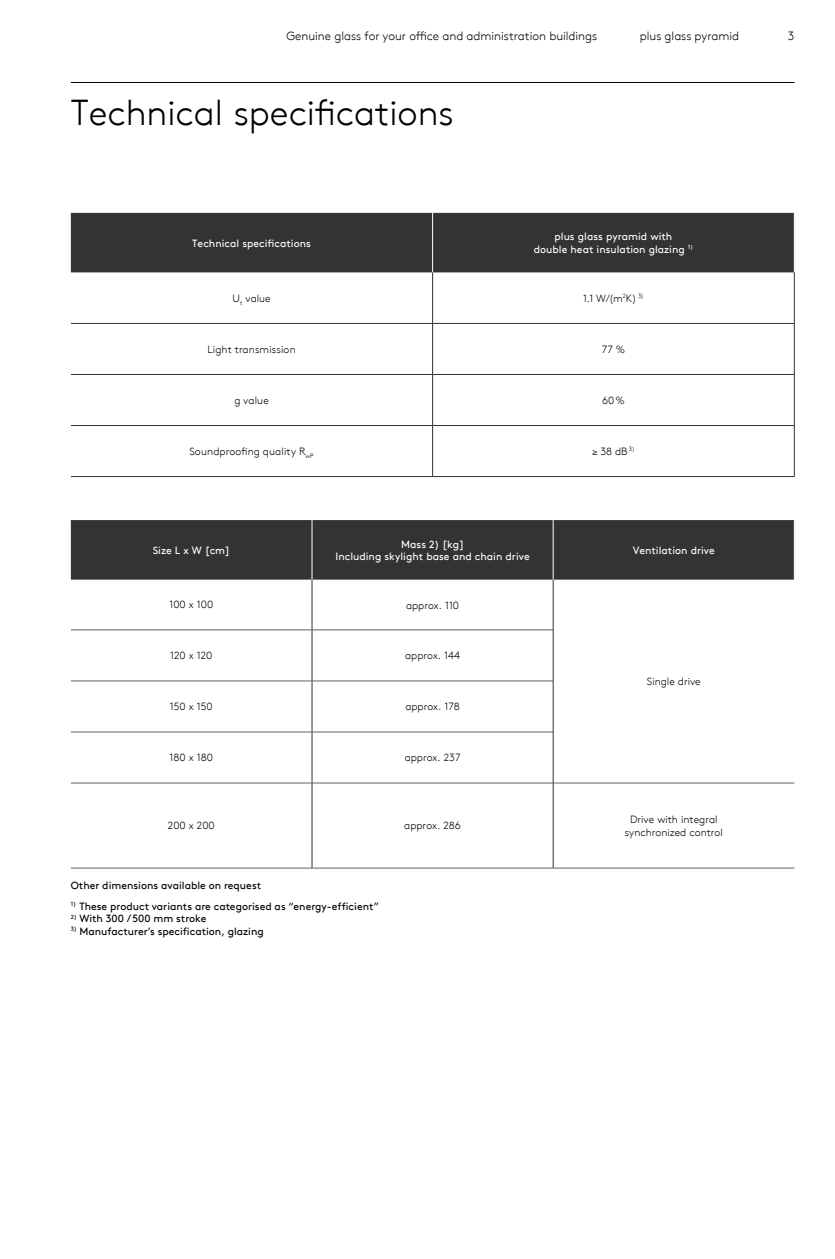
<style>
.page{position:relative;width:835px;height:1259px;background:#fff}
.page>*{position:absolute;margin:0;border:0;box-sizing:border-box;transform-origin:0 0}
.t1{font:300 36px "Kingspan Brown TT";color:#000}
.t2{font:300 12px "Kingspan Brown TT";color:#000}
.t3{font:300 10.5px/12.6px "Kingspan Brown TT";color:#000;text-align:center}
.t4{font:10.5px "Kingspan Brown TT";color:#000}
.t5{font:10.5px/12.6px "Kingspan Brown TT";color:#fff;text-align:center}
</style>
<div class="page">
<hr style="left:71px;top:82px;width:723px;height:1px;background:#000">
<div style="left:71px;top:520px;width:722px;height:59px;background:#343233"></div>
<hr style="left:71px;top:630px;width:240px;height:1px;background:#636362">
<hr style="left:312px;top:630px;width:240px;height:1px;background:#636362">
<hr style="left:71px;top:681px;width:240px;height:1px;background:#636362">
<hr style="left:312px;top:681px;width:240px;height:1px;background:#636362">
<hr style="left:71px;top:732px;width:240px;height:1px;background:#636362">
<hr style="left:312px;top:732px;width:240px;height:1px;background:#636362">
<hr style="left:71px;top:783px;width:240px;height:1px;background:#636362">
<hr style="left:312px;top:783px;width:240px;height:1px;background:#636362">
<hr style="left:553px;top:783px;width:240px;height:1px;background:#636362">
<hr style="left:71px;top:868px;width:241px;height:1px;background:#636362">
<hr style="left:312px;top:868px;width:241px;height:1px;background:#636362">
<hr style="left:553px;top:868px;width:240px;height:1px;background:#636362">
<hr style="left:311px;top:520px;width:1px;height:59px;background:#fff">
<hr style="left:552px;top:520px;width:1px;height:59px;background:#fff">
<hr style="left:311px;top:579px;width:1px;height:51px;background:#343233">
<hr style="left:311px;top:630px;width:1px;height:51px;background:#343233">
<hr style="left:311px;top:681px;width:1px;height:51px;background:#343233">
<hr style="left:311px;top:732px;width:1px;height:51px;background:#343233">
<hr style="left:311px;top:783px;width:1px;height:85px;background:#343233">
<hr style="left:552px;top:579px;width:1px;height:51px;background:#343233">
<hr style="left:552px;top:630px;width:1px;height:51px;background:#343233">
<hr style="left:552px;top:681px;width:1px;height:51px;background:#343233">
<hr style="left:552px;top:732px;width:1px;height:51px;background:#343233">
<hr style="left:552px;top:783px;width:1px;height:85px;background:#343233">
<div style="left:71px;top:213px;width:722px;height:59px;background:#343233"></div>
<hr style="left:432px;top:213px;width:1px;height:59px;background:#fff">
<hr style="left:432px;top:272px;width:1px;height:51px;background:#343233">
<hr style="left:793px;top:272px;width:1px;height:51px;background:#343233">
<hr style="left:432px;top:324px;width:1px;height:50px;background:#343233">
<hr style="left:793px;top:324px;width:1px;height:50px;background:#343233">
<hr style="left:432px;top:375px;width:1px;height:50px;background:#343233">
<hr style="left:793px;top:375px;width:1px;height:50px;background:#343233">
<hr style="left:432px;top:426px;width:1px;height:50px;background:#343233">
<hr style="left:793px;top:426px;width:1px;height:50px;background:#343233">
<hr style="left:71px;top:323px;width:361px;height:1px;background:#343233">
<hr style="left:432px;top:323px;width:362px;height:1px;background:#343233">
<hr style="left:71px;top:374px;width:361px;height:1px;background:#343233">
<hr style="left:432px;top:374px;width:362px;height:1px;background:#343233">
<hr style="left:71px;top:425px;width:361px;height:1px;background:#343233">
<hr style="left:432px;top:425px;width:362px;height:1px;background:#343233">
<hr style="left:71px;top:476px;width:361px;height:1px;background:#343233">
<hr style="left:432px;top:476px;width:362px;height:1px;background:#343233">
<p class="t2" style="left:286px;top:27px;width:312px">Genuine glass for your office and administration buildings</p>
<p class="t2" style="left:639px;top:27px;width:101px">plus glass pyramid</p>
<p class="t2" style="left:787px;top:27px;width:8px">3</p>
<h1 class="t1" style="left:71px;top:86px;width:384px">Technical specifications</h1>
<p class="t5" style="left:192px;top:236px;width:120px">Technical specifications</p>
<p class="t5" style="left:533px;top:229px;width:161px">plus glass pyramid with<br>double heat insulation glazing <sup>1)</sup></p>
<p class="t3" style="left:232px;top:291px;width:40px">U<sub>t</sub> value</p>
<p class="t3" style="left:582px;top:291px;width:62px">1.1 W/(m<sup>2</sup>K) <sup>3)</sup></p>
<p class="t3" style="left:207px;top:342px;width:90px">Light transmission</p>
<p class="t3" style="left:601px;top:342px;width:25px">77 %</p>
<p class="t3" style="left:234px;top:393px;width:36px">g value</p>
<p class="t3" style="left:601px;top:393px;width:24px">60%</p>
<p class="t3" style="left:189px;top:444px;width:126px">Soundproofing quality R<sub>wP</sub></p>
<p class="t3" style="left:591px;top:444px;width:44px">≥ 38 dB <sup>3)</sup></p>
<p class="t5" style="left:153px;top:543px;width:79px">Size L x W [cm]</p>
<p class="t5" style="left:335px;top:537px;width:196px">Mass 2) [kg]<br>Including skylight base and chain drive</p>
<p class="t5" style="left:632px;top:543px;width:84px">Ventilation drive</p>
<p class="t3" style="left:169px;top:597px;width:45px">100 x 100</p>
<p class="t3" style="left:406px;top:598px;width:55px">approx. 110</p>
<p class="t3" style="left:170px;top:649px;width:44px">120 x 120</p>
<p class="t3" style="left:405px;top:649px;width:56px">approx. 144</p>
<p class="t3" style="left:170px;top:700px;width:44px">150 x 150</p>
<p class="t3" style="left:405px;top:700px;width:56px">approx. 178</p>
<p class="t3" style="left:169px;top:751px;width:45px">180 x 180</p>
<p class="t3" style="left:404px;top:751px;width:57px">approx. 237</p>
<p class="t3" style="left:646px;top:674px;width:55px">Single drive</p>
<p class="t3" style="left:168px;top:819px;width:48px">200 x 200</p>
<p class="t3" style="left:404px;top:819px;width:58px">approx. 286</p>
<p class="t3" style="left:624px;top:812px;width:99px">Drive with integral synchronized control</p>
<p class="t4" style="left:71px;top:877px;width:192px">Other dimensions available on request</p>
<p class="t4" style="left:71px;top:898px;width:309px"><sup>1)</sup> These product variants are categorised as “energy-efficient”</p>
<p class="t4" style="left:71px;top:910px;width:137px"><sup>2)</sup> With 300 / 500 mm stroke</p>
<p class="t4" style="left:71px;top:923px;width:194px"><sup>3)</sup> Manufacturer’s specification, glazing</p>
</div>
